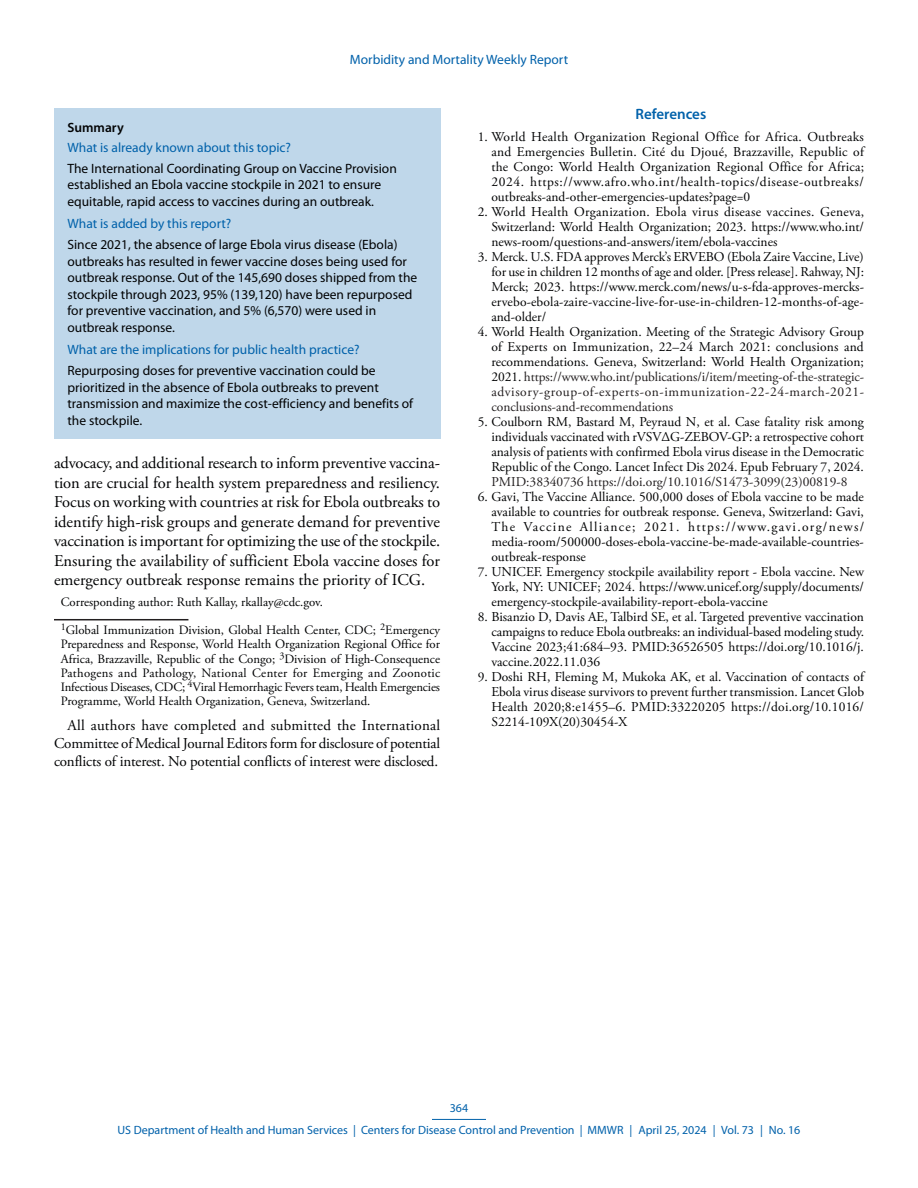
<style>
.page{position:relative;width:918px;height:1188px;background:#fff}
.page>*{position:absolute;margin:0;border:0;box-sizing:border-box;transform-origin:0 0}
.Paragraph{font:16.5px/19.5px "Adobe Garamond Pro";color:#010203;text-align:justify}
.Conflict_of_Interest{font:15px/18px "Adobe Garamond Pro";letter-spacing:-.01em;color:#010203;text-align:justify}
.Ref_Title{font:600 15px "Myriad Pro";color:#0061aa}
.References{font:13.5px/15px "Adobe Garamond Pro";color:#010203;text-align:justify}
.Summary_Box_Text{font:13.5px/16.5px "Myriad Pro";color:#010203}
.Summary_Box_Heading{font:13.5px "Myriad Pro";color:#0061aa}
.Summary_Box_Ttile{font:600 13.5px "Myriad Pro";color:#010203}
.Author_Affiliations{font:12.75px/14.2px "Adobe Garamond Pro";color:#010203;text-align:justify}
.Corresponding_Author{font:12.75px "Adobe Garamond Pro";color:#010203}
.t1{font:12px/21.8px "Myriad Pro";color:#0061aa;text-align:center}
.s1{color:#231f20}
</style>
<div class="page">
<hr style="left:432px;top:1119px;width:54px;height:1px;background:#0061aa">
<hr style="left:54px;top:619px;width:134px;height:1px;background:#231f20">
<div style="left:54px;top:108px;width:386px;height:330px;background:#bfd7ea"></div>
<p class="Summary_Box_Heading" style="left:350px;top:52px;width:220px">Morbidity and Mortality Weekly Report</p>
<h1 class="Summary_Box_Ttile" style="left:68px;top:120px;width:58px">Summary</h1>
<h1 class="Summary_Box_Heading" style="left:68px;top:140px;width:225px">What is already known about this topic?</h1>
<p class="Summary_Box_Text" style="left:68px;top:160px;width:331px">The International Coordinating Group on Vaccine Provision established an Ebola vaccine stockpile in 2021 to ensure equitable, rapid access to vaccines during an outbreak.</p>
<h1 class="Summary_Box_Heading" style="left:68px;top:216px;width:165px">What is added by this report?</h1>
<p class="Summary_Box_Text" style="left:68px;top:237px;width:351px">Since 2021, the absence of large Ebola virus disease (Ebola) outbreaks has resulted in fewer vaccine doses being used for outbreak response. Out of the 145,690 doses shipped from the stockpile through 2023, 95% (139,120) have been repurposed for preventive vaccination, and 5% (6,570) were used in outbreak response.</p>
<h1 class="Summary_Box_Heading" style="left:68px;top:342px;width:294px">What are the implications for public health practice?</h1>
<p class="Summary_Box_Text" style="left:68px;top:363px;width:347px">Repurposing doses for preventive vaccination could be prioritized in the absence of Ebola outbreaks to prevent transmission and maximize the cost-efficiency and benefits of the stockpile.</p>
<p class="Paragraph" style="left:54px;top:454px;width:388px">advocacy, and additional research to inform preventive vaccina&shy;tion are crucial for health system preparedness and resiliency.<br>Focus on working with countries at risk for Ebola outbreaks to identify high-risk groups and generate demand for preventive vaccination is important for optimizing the use of the stockpile.<br>Ensuring the availability of sufficient Ebola vaccine doses for emergency outbreak response remains the priority of ICG.</p>
<p class="Corresponding_Author" style="left:61px;top:595px;width:264px">Corresponding author: Ruth Kallay, rkallay@cdc.gov.</p>
<p class="Author_Affiliations" style="left:61px;top:623px;width:381px"><sup>1</sup>Global Immunization Division, Global Health Center, CDC; <sup>2</sup>Emergency Preparedness and Response, World Health Organization Regional Office for Africa, Brazzaville, Republic of the Congo; <sup>3</sup>Division of High-Consequence Pathogens and Pathology, National Center for Emerging and Zoonotic Infectious Diseases, CDC; <sup>4</sup>Viral Hemorrhagic Fevers team, Health Emergencies Programme, World Health Organization, Geneva, Switzerland.</p>
<p class="Conflict_of_Interest" style="left:54px;top:717px;width:388px;text-indent:14px">All authors have completed and submitted the International Committee of Medical Journal Editors form for disclosure of potential conflicts of interest. No potential conflicts of interest were disclosed.</p>
<h1 class="Ref_Title" style="left:636px;top:106px;width:72px">References</h1>
<p class="References" style="left:491px;top:130px;width:374px;text-indent:-14px">1. World Health Organization Regional Office for Africa. Outbreaks and Emergencies Bulletin. Cité du Djoué, Brazzaville, Republic of the Congo: World Health Organization Regional Office for Africa; 2024. https://www.afro.who.int/health-topics/disease-outbreaks/ outbreaks-and-other-emergencies-updates?page=0</p>
<p class="References" style="left:491px;top:205px;width:374px;text-indent:-14px">2. World Health Organization. Ebola virus disease vaccines. Geneva, Switzerland: World Health Organization; 2023. https://www.who.int/ news-room/questions-and-answers/item/ebola-vaccines</p>
<p class="References" style="left:491px;top:250px;width:374px;text-indent:-14px">3. Merck. U.S. FDA approves Merck’s ERVEBO (Ebola Zaire Vaccine, Live) for use in children 12 months of age and older. [Press release]. Rahway, NJ:<br>Merck; 2023. https://www.merck.com/news/u-s-fda-approves-mercks&shy;ervebo-ebola-zaire-vaccine-live-for-use-in-children-12-months-of-age&shy;and-older/</p>
<p class="References" style="left:491px;top:325px;width:374px;text-indent:-14px">4. World Health Organization. Meeting of the Strategic Advisory Group of Experts on Immunization, 22–24 March 2021: conclusions and recommendations. Geneva, Switzerland: World Health Organization; 2021. <span class="s1">https://www.who.int/publications/i/item/meeting-of-the-strategic&shy;advisory-group-of-experts-on-immunization-22-24-march-2021- conclusions-and-recommendations</span></p>
<p class="References" style="left:491px;top:415px;width:374px;text-indent:-14px">5. Coulborn RM, Bastard M, Peyraud N, et al. Case fatality risk among individuals vaccinated with rVSVΔG-ZEBOV-GP: a retrospective cohort analysis of patients with confirmed Ebola virus disease in the Democratic Republic of the Congo. Lancet Infect Dis 2024. Epub February 7, 2024.<br><span class="s1">PMID:38340736 https://doi.org/10.1016/S1473-3099(23)00819-8</span></p>
<p class="References" style="left:491px;top:490px;width:374px;text-indent:-14px">6. Gavi, The Vaccine Alliance. 500,000 doses of Ebola vaccine to be made available to countries for outbreak response. Geneva, Switzerland: Gavi, The Vaccine Alliance; 2021. https://www.gavi.org/news/ media-room/500000-doses-ebola-vaccine-be-made-available-countries&shy;outbreak-response</p>
<p class="References" style="left:491px;top:565px;width:374px;text-indent:-14px">7. UNICEF. Emergency stockpile availability report - Ebola vaccine. New York, NY: UNICEF; 2024. https://www.unicef.org/supply/documents/ emergency-stockpile-availability-report-ebola-vaccine</p>
<p class="References" style="left:491px;top:610px;width:374px;text-indent:-14px">8. Bisanzio D, Davis AE, Talbird SE, et al. Targeted preventive vaccination campaigns to reduce Ebola outbreaks: an individual-based modeling study.<br>Vaccine 2023;41:684–93. PMID:36526505 https://doi.org/10.1016/j. vaccine.2022.11.036</p>
<p class="References" style="left:491px;top:670px;width:374px;text-indent:-14px">9. Doshi RH, Fleming M, Mukoka AK, et al. Vaccination of contacts of Ebola virus disease survivors to prevent further transmission. Lancet Glob Health 2020;8:e1455–6. PMID:33220205 https://doi.org/10.1016/ S2214-109X(20)30454-X</p>
<p class="t1" style="left:118px;top:1098px;width:684px">364<br>US Department of Health and Human Services | Centers for Disease Control and Prevention | MMWR | April 25, 2024 | Vol. 73 | No. 16</p>
</div>
